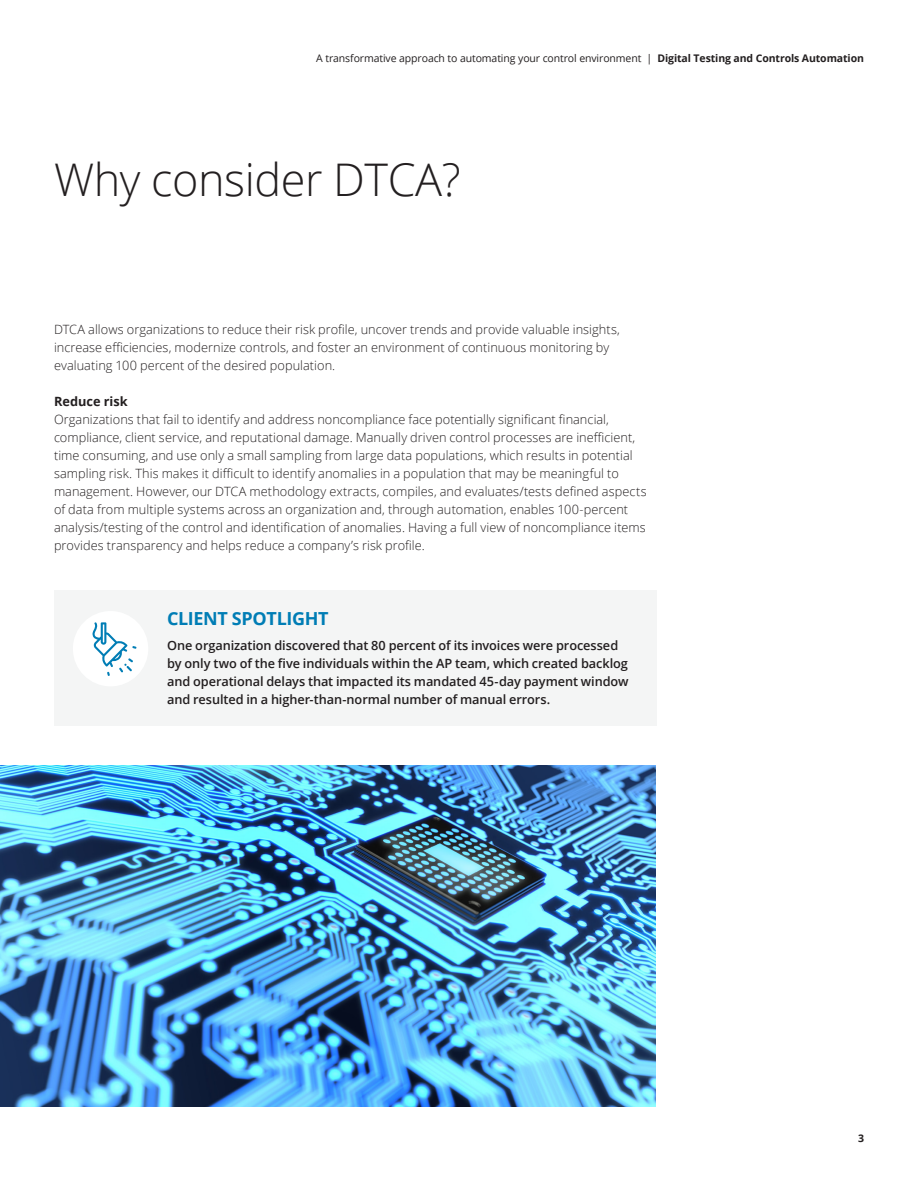
<style>
.page{position:relative;width:918px;height:1188px;background:#fff}
.page>*{position:absolute;margin:0;border:0;box-sizing:border-box;transform-origin:0 0}
.Story_heading_light{font:300 45px "Open Sans";letter-spacing:-.01em;color:#231f20}
.Body_copy__8_5_12pt{font:700 18px "Open Sans";letter-spacing:-.02em;color:#007db5}
.Body_copy__8_5_12pt-2{font:300 12.75px/18px "Open Sans";letter-spacing:.005em;color:#231f20}
.Body_copy__8_5_12pt-3{font:600 12.75px/18px "Open Sans";letter-spacing:-.01em;color:#231f20}
.Subhead_A__8_5_12pt{font:700 12.75px "Open Sans";letter-spacing:.005em;color:#231f20}
.t1{font:10.5px "Open Sans";letter-spacing:-.01em;color:#231f20}
.t2{font:700 10.5px "Open Sans";color:#231f20}
.s1{font-weight:700}
</style>
<div class="page">
<img style="left:0;top:766px;width:655px;height:341px">
<div style="left:54px;top:590px;width:602px;height:135px;background:#f4f5f5"></div>
<div style="left:73px;top:611px;width:75px;height:75px;background:#fff;border-radius:50%"></div>
<svg style="left:92px;top:622px;width:45px;height:54px"></svg>
<p class="t1" style="left:316px;top:51px;width:549px">A transformative approach to automating your control environment | <span class="s1">Digital Testing and Controls Automation</span></p>
<p class="Story_heading_light" style="left:54px;top:149px;width:408px">Why consider DTCA?</p>
<p class="Body_copy__8_5_12pt-2" style="left:54px;top:320px;width:568px">DTCA allows organizations to reduce their risk profile, uncover trends and provide valuable insights, increase efficiencies, modernize controls, and foster an environment of continuous monitoring by evaluating 100 percent of the desired population.</p>
<p class="Subhead_A__8_5_12pt" style="left:54px;top:392px;width:75px">Reduce risk</p>
<p class="Body_copy__8_5_12pt-2" style="left:54px;top:410px;width:594px">Organizations that fail to identify and address noncompliance face potentially significant financial, compliance, client service, and reputational damage. Manually driven control processes are inefficient, time consuming, and use only a small sampling from large data populations, which results in potential sampling risk. This makes it difficult to identify anomalies in a population that may be meaningful to management. However, our DTCA methodology extracts, compiles, and evaluates/tests defined aspects of data from multiple systems across an organization and, through automation, enables 100-percent analysis/testing of the control and identification of anomalies. Having a full view of noncompliance items provides transparency and helps reduce a company’s risk profile.</p>
<p class="Body_copy__8_5_12pt" style="left:167px;top:606px;width:163px">CLIENT SPOTLIGHT</p>
<p class="Body_copy__8_5_12pt-3" style="left:167px;top:636px;width:463px">One organization discovered that 80 percent of its invoices were processed by only two of the five individuals within the AP team, which created backlog and operational delays that impacted its mandated 45-day payment window and resulted in a higher-than-normal number of manual errors.</p>
<p class="t2" style="left:858px;top:1131px;width:7px">3</p>
</div>
